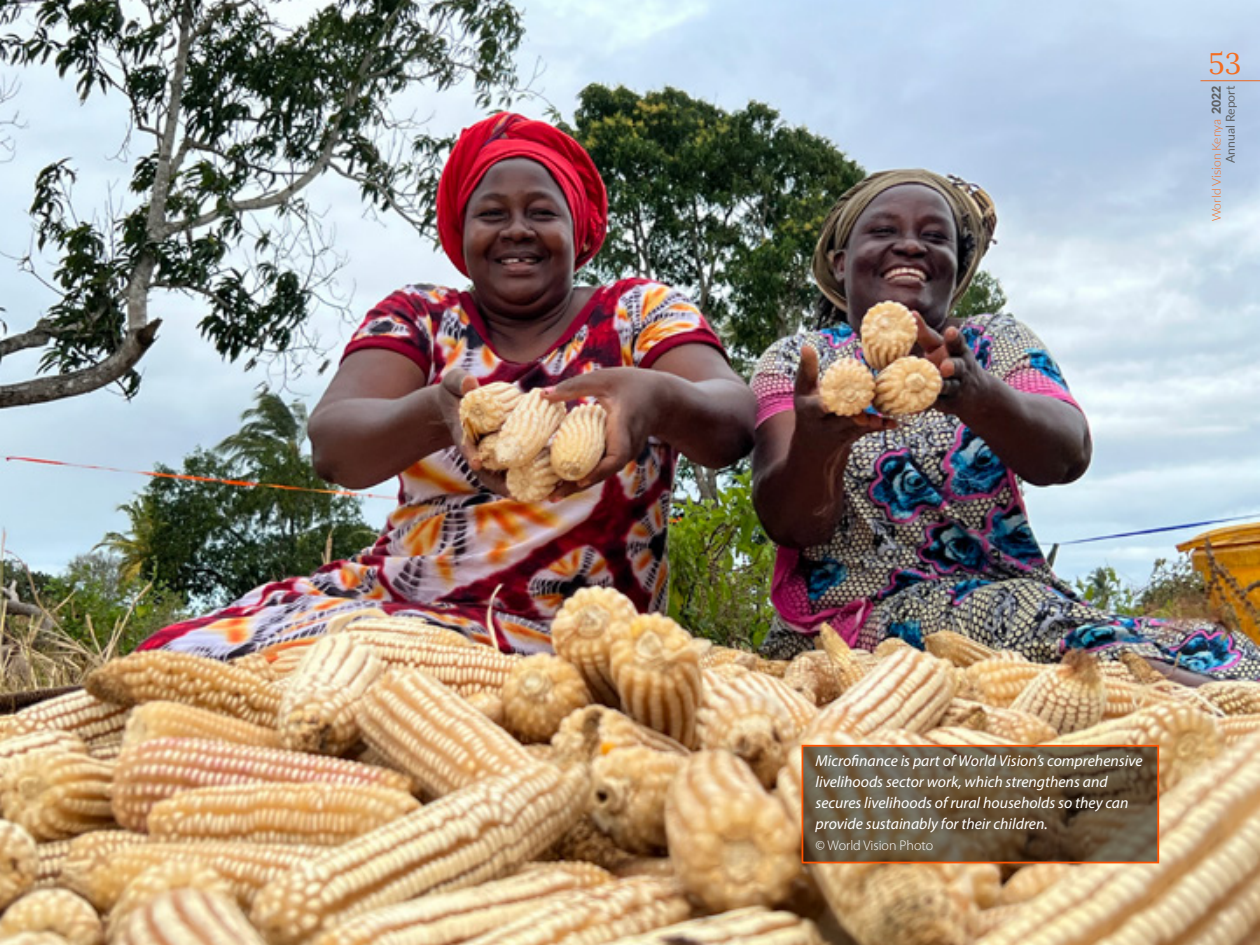
<style>
.page{position:relative;width:1260px;height:945px;background:#fff}
.page>*{position:absolute;margin:0;border:0;box-sizing:border-box;transform-origin:0 0}
.t1{font:29.75px "Lora";color:#f36c21}
.t2{font:italic 15.75px/21px "Myriad Pro";color:#fff}
.t3{font:300 14px "Myriad Pro";color:#fff}
.t4{font:300 12.25px/14px "Lato";color:#f36c21;text-align:right}
.s1{font-weight:900;color:#5e6062}
.s2{font-weight:400;color:#5e6062}
</style>
<div class="page">
<img style="left:0;top:0;width:1260px;height:945px">
<svg style="left:805px;top:748px;width:351px;height:112px;background:#64543e"></svg>
<div style="left:802px;top:745px;width:357px;height:118px;border:2px solid #ff5200"></div>
<hr style="left:1200px;top:80px;width:60px;height:1px;background:#eb6924">
<h1 class="t1" style="left:1209px;top:41px;width:34px">53</h1>
<p class="t4" style="left:1210px;top:221px;width:137px;rotate:-90deg">World Vision Kenya <span class="s1">2022<br></span><span class="s2">Annual Report</span></p>
<p class="t2" style="left:816px;top:750px;width:329px">Microfinance is part of World Vision’s comprehensive livelihoods sector work, which strengthens and secures livelihoods of rural households so they can provide sustainably for their children.</p>
<p class="t3" style="left:816px;top:838px;width:119px">© World Vision Photo</p>
</div>
